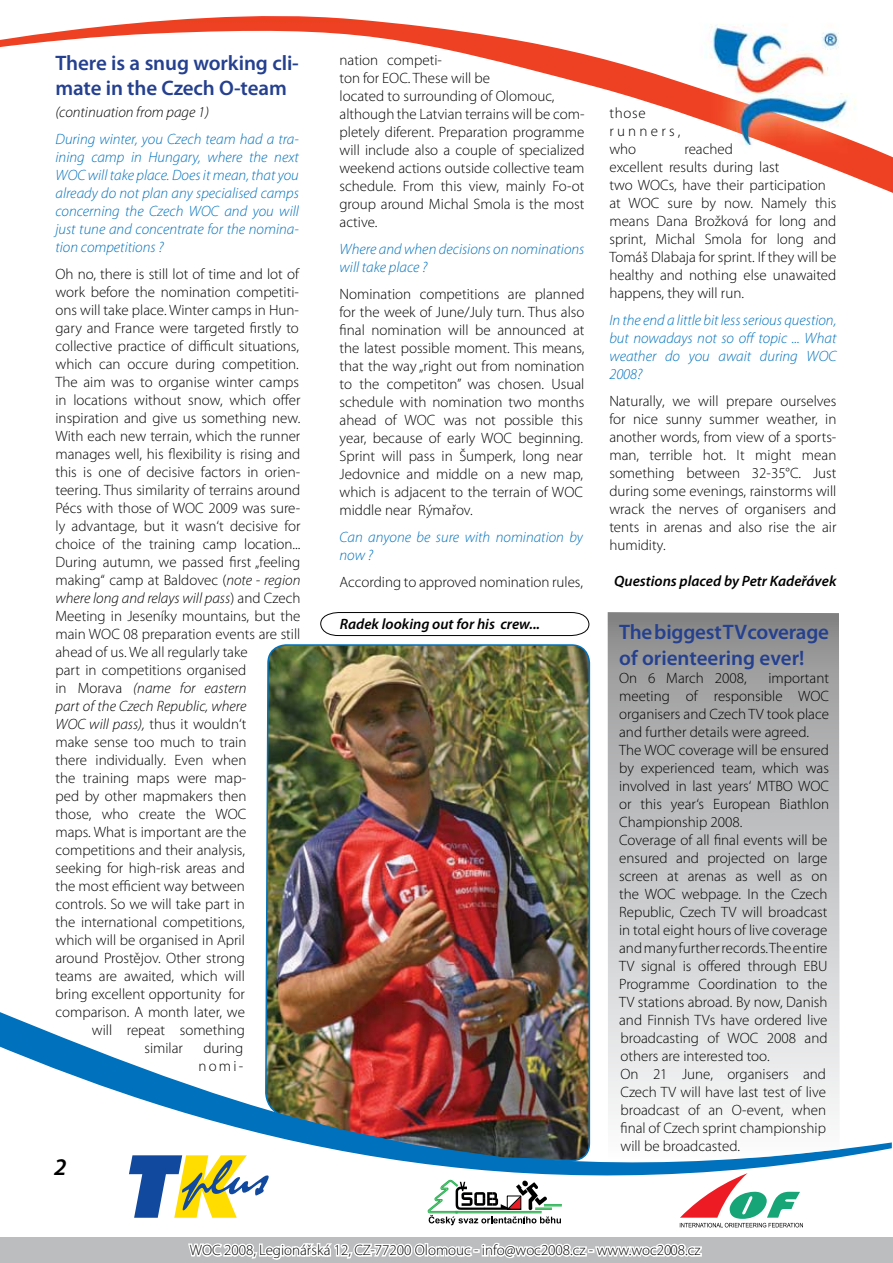
<style>
.page{position:relative;width:893px;height:1263px;background:#fff}
.page>*{position:absolute;margin:0;border:0;box-sizing:border-box;transform-origin:0 0}
.t1{font:600 21px/25.2px "Myriad Pro";letter-spacing:-.005em;color:#24408f}
.t2{font:300 15px/18px "Myriad Pro";color:#000}
.t3{font:italic 300 15px/18px "Myriad Pro";color:#0071bc;text-align:justify}
.t4{font:italic 300 15px "Myriad Pro";color:#000}
.t5{font:italic 600 15px "Myriad Pro";color:#000}
.t6{font:300 15px/18px "Myriad Pro";letter-spacing:.135em;color:#000}
.s1{font-style:italic}
.s2{font-style:normal}
</style>
<div class="page">
<svg style="left:0;top:1012px;width:892px;height:151px"></svg>
<div style="left:0;top:1237px;width:893px;height:26px;background:#bcbdbf"></div>
<svg style="left:129px;top:1155px;width:674px;height:105px"></svg>
<img style="left:0;top:16px;width:893px;height:177px">
<img style="left:264px;top:644px;width:327px;height:518px">
<svg style="left:607px;top:612px;width:233px;height:549px"></svg>
<svg style="left:320px;top:612px;width:270px;height:24px"></svg>
<svg style="left:54px;top:1159px;width:12px;height:4px"></svg>
<h1 class="t1" style="left:56px;top:50px;width:245px">There is a snug working cli&shy;mate in the Czech O-team</h1>
<p class="t4" style="left:56px;top:103px;width:155px">(continuation from page 1)</p>
<p class="t3" style="left:56px;top:129px;width:245px">During winter, you Czech team had a tra&shy;ining camp in Hungary, where the next WOC will take place. Does it mean, that you already do not plan any specialised camps concerning the Czech WOC and you will just tune and concentrate for the nomina&shy;tion competitions ?</p>
<p class="t2" style="left:56px;top:264px;width:245px">Oh no, there is still lot of time and lot of</p>
<p class="t2" style="left:56px;top:282px;width:245px">work before the nomination competiti-</p>
<p class="t2" style="left:56px;top:300px;width:245px">ons will take place. Winter camps in Hun-</p>
<p class="t2" style="left:56px;top:318px;width:245px">gary and France were targeted firstly to</p>
<p class="t2" style="left:56px;top:336px;width:245px">collective practice of difficult situations,</p>
<p class="t2" style="left:56px;top:354px;width:245px">which can occure during competition.</p>
<p class="t2" style="left:56px;top:372px;width:245px">The aim was to organise winter camps</p>
<p class="t2" style="left:56px;top:390px;width:246px">in locations without snow, which offer</p>
<p class="t2" style="left:56px;top:408px;width:246px">inspiration and give us something new.</p>
<p class="t2" style="left:56px;top:426px;width:246px">With each new terrain, which the runner</p>
<p class="t2" style="left:56px;top:444px;width:246px">manages well, his flexibility is rising and</p>
<p class="t2" style="left:56px;top:462px;width:246px">this is one of decisive factors in orien-</p>
<p class="t2" style="left:56px;top:480px;width:246px">teering. Thus similarity of terrains around</p>
<p class="t2" style="left:56px;top:498px;width:246px">Pécs with those of WOC 2009 was sure-</p>
<p class="t2" style="left:56px;top:516px;width:246px">ly advantage, but it wasn‘t decisive for</p>
<p class="t2" style="left:56px;top:534px;width:246px">choice of the training camp location...</p>
<p class="t2" style="left:56px;top:552px;width:246px">During autumn, we passed first „feeling</p>
<p class="t2" style="left:56px;top:570px;width:246px">making“ camp at Baldovec (<span class="s1">note - region</span></p>
<p class="t4" style="left:56px;top:589px;width:246px">where long and relays will pass<span class="s2">) and Czech</span></p>
<p class="t2" style="left:56px;top:606px;width:246px">Meeting in Jeseníky mountains, but the</p>
<p class="t2" style="left:56px;top:624px;width:246px">main WOC 08 preparation events are still</p>
<p class="t2" style="left:56px;top:642px;width:194px">ahead of us. We all regularly take</p>
<p class="t2" style="left:56px;top:660px;width:192px">part in competitions organised</p>
<p class="t4" style="left:56px;top:679px;width:192px"><span class="s2">in Morava</span> (name for eastern</p>
<p class="t4" style="left:56px;top:697px;width:192px">part of the Czech Republic, where</p>
<p class="t2" style="left:56px;top:714px;width:192px"><span class="s1">WOC will pass),</span> thus it wouldn‘t</p>
<p class="t2" style="left:56px;top:732px;width:192px">make sense too much to train</p>
<p class="t2" style="left:56px;top:750px;width:192px">there individually. Even when</p>
<p class="t2" style="left:56px;top:768px;width:192px">the training maps were map-</p>
<p class="t2" style="left:56px;top:786px;width:192px">ped by other mapmakers then</p>
<p class="t2" style="left:56px;top:804px;width:192px">those, who create the WOC</p>
<p class="t2" style="left:56px;top:822px;width:192px">maps. What is important are the</p>
<p class="t2" style="left:56px;top:840px;width:191px">competitions and their analysis,</p>
<p class="t2" style="left:56px;top:858px;width:191px">seeking for high-risk areas and</p>
<p class="t2" style="left:56px;top:876px;width:191px">the most efficient way between</p>
<p class="t2" style="left:56px;top:894px;width:191px">controls. So we will take part in</p>
<p class="t2" style="left:56px;top:912px;width:191px">the international competitions,</p>
<p class="t2" style="left:56px;top:930px;width:191px">which will be organised in April</p>
<p class="t2" style="left:56px;top:948px;width:191px">around Prostějov. Other strong</p>
<p class="t2" style="left:56px;top:966px;width:191px">teams are awaited, which will</p>
<p class="t2" style="left:56px;top:984px;width:191px">bring excellent opportunity for</p>
<p class="t2" style="left:56px;top:1002px;width:191px">comparison. A month later, we</p>
<p class="t2" style="left:92px;top:1020px;width:154px">will repeat something</p>
<p class="t2" style="left:144px;top:1038px;width:40px">similar</p>
<p class="t2" style="left:198px;top:1038px;width:47px;text-align:center">during nomi-</p>
<p class="t2" style="left:340px;top:51px;width:246px">nation competi-<br>ton for EOC. These will be<br>located to surrounding of Olomouc, although the Latvian terrains will be com&shy;pletely diferent. Preparation programme will include also a couple of specialized weekend actions outside collective team schedule. From this view, mainly Fo-ot group around Michal Smola is the most active.</p>
<p class="t3" style="left:340px;top:240px;width:246px">Where and when decisions on nominations will take place ?</p>
<p class="t2" style="left:340px;top:285px;width:246px;text-align:justify">Nomination competitions are planned for the week of June/July turn. Thus also final nomination will be announced at the latest possible moment. This means, that the way „right out from nomination to the competiton” was chosen. Usual schedule with nomination two months ahead of WOC was not possible this year, because of early WOC beginning.<br>Sprint will pass in Šumperk, long near Jedovnice and middle on a new map, which is adjacent to the terrain of WOC middle near Rýmařov.</p>
<p class="t3" style="left:340px;top:528px;width:245px">Can anyone be sure with nomination by now ?</p>
<p class="t2" style="left:340px;top:573px;width:245px">According to approved nomination rules,</p>
<p class="t5" style="left:340px;top:614px;width:202px">Radek looking out for his crew...</p>
<p class="t6" style="left:609px;top:104px;width:72px">those runners, who</p>
<p class="t2" style="left:609px;top:140px;width:229px;text-indent:75px">reached<br>excellent results during last<br>two WOCs, have their participation at WOC sure by now. Namely this means Dana Brožková for long and sprint, Michal Smola for long and<br>Tomáš Dlabaja for sprint. If they will be healthy and nothing else unawaited happens, they will run.</p>
<p class="t3" style="left:609px;top:311px;width:229px">In the end a little bit less serious question, but nowadays not so off topic ... What weather do you await during WOC 2008?</p>
<p class="t2" style="left:609px;top:392px;width:229px;text-align:justify">Naturally, we will prepare ourselves for nice sunny summer weather, in another words, from view of a sports&shy;man, terrible hot. It might mean something between 32-35°C. Just during some evenings, rainstorms will wrack the nerves of organisers and tents in arenas and also rise the air humidity.</p>
<p class="t5" style="left:614px;top:572px;width:224px">Questions placed by Petr Kadeřávek</p>
<h1 class="t1" style="left:619px;top:619px;width:211px">The biggest TV coverage of orienteering ever!</h1>
<p class="t2" style="left:619px;top:668px;width:129px">On 6 March 2008,</p>
<p class="t2" style="left:619px;top:668px;width:211px;text-indent:149px">important meeting of responsible WOC organisers and Czech TV took place and further details were agreed.<br>The WOC coverage will be ensured by experienced team, which was involved in last years‘ MTBO WOC or this year‘s European Biathlon<br>Championship 2008.<br>Coverage of all final events will be ensured and projected on large screen at arenas as well as on the WOC webpage. In the Czech<br>Republic, Czech TV will broadcast in total eight hours of live coverage and many further records. The entire<br>TV signal is offered through EBU<br>Programme Coordination to the<br>TV stations abroad. By now, Danish and Finnish TVs have ordered live broadcasting of WOC 2008 and others are interested too.<br>On 21 June, organisers and<br>Czech TV will have last test of live broadcast of an O-event, when final of Czech sprint championship will be broadcasted.</p>
<p class="t2" style="left:190px;top:1241px;width:512px">WOC 2008, Legionářská 12, CZ-77200 Olomouc - info@woc2008.cz - www.woc2008.cz</p>
</div>
